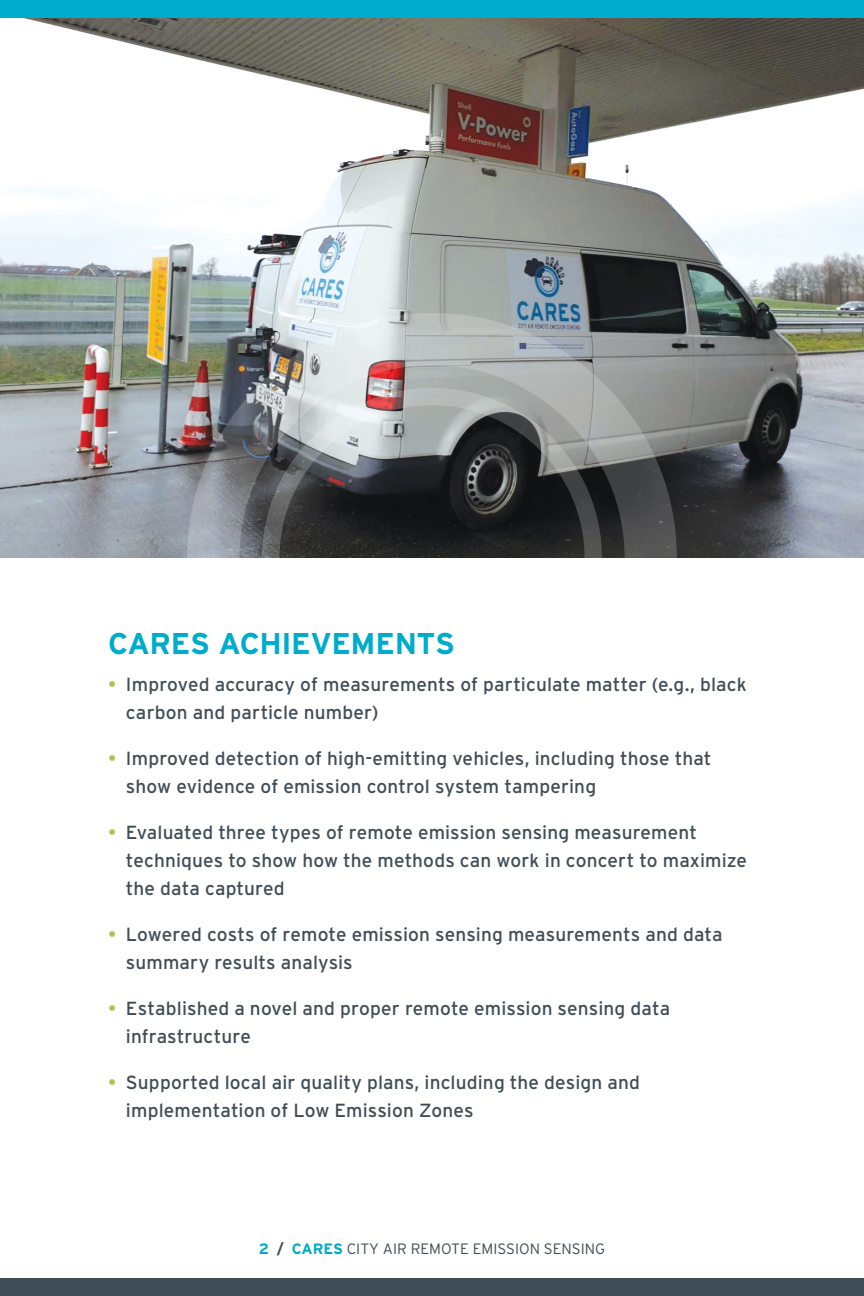
<style>
.page{position:relative;width:864px;height:1296px;background:#fff}
.page>*{position:absolute;margin:0;border:0;box-sizing:border-box;transform-origin:0 0}
.t1{font:700 30px "Interstate";letter-spacing:-.015em;color:#00accb}
.t2{font:19px/28px "Interstate";letter-spacing:.005em;color:#414d56}
.t3{font:300 15px "Interstate";color:#414d56}
.s1{color:#a5c852}
.s2{font-weight:700;color:#00accb}
.s3{font-weight:700}
</style>
<div class="page">
<div style="left:0;top:1278px;width:864px;height:18px;background:#414d56"></div>
<img style="left:0;top:18px;width:864px;height:540px">
<div style="left:0;top:0;width:864px;height:18px;background:#00accb"></div>
<img style="left:187px;top:313px;width:490px;height:245px">
<svg style="left:262px;top:388px;width:340px;height:170px;background:#5c5e5f"></svg>
<h1 class="t1" style="left:108px;top:626px;width:348px">CARES ACHIEVEMENTS</h1>
<p class="t2" style="left:126px;top:670px;width:622px;text-indent:-18px"><span class="s1">•</span> Improved accuracy of measurements of particulate matter (e.g., black carbon and particle number)</p>
<p class="t2" style="left:126px;top:744px;width:587px;text-indent:-18px"><span class="s1">•</span> Improved detection of high-emitting vehicles, including those that show evidence of emission control system tampering</p>
<p class="t2" style="left:126px;top:818px;width:623px;text-indent:-18px"><span class="s1">•</span> Evaluated three types of remote emission sensing measurement techniques to show how the methods can work in concert to maximize the data captured</p>
<p class="t2" style="left:126px;top:920px;width:598px;text-indent:-18px"><span class="s1">•</span> Lowered costs of remote emission sensing measurements and data summary results analysis</p>
<p class="t2" style="left:126px;top:994px;width:546px;text-indent:-18px"><span class="s1">•</span> Established a novel and proper remote emission sensing data infrastructure</p>
<p class="t2" style="left:126px;top:1068px;width:516px;text-indent:-18px"><span class="s1">•</span> Supported local air quality plans, including the design and implementation of Low Emission Zones</p>
<p class="t3" style="left:259px;top:1240px;width:348px"><span class="s2">2</span> <span class="s3">/</span> <span class="s2">CARES</span> CITY AIR REMOTE EMISSION SENSING</p>
</div>
